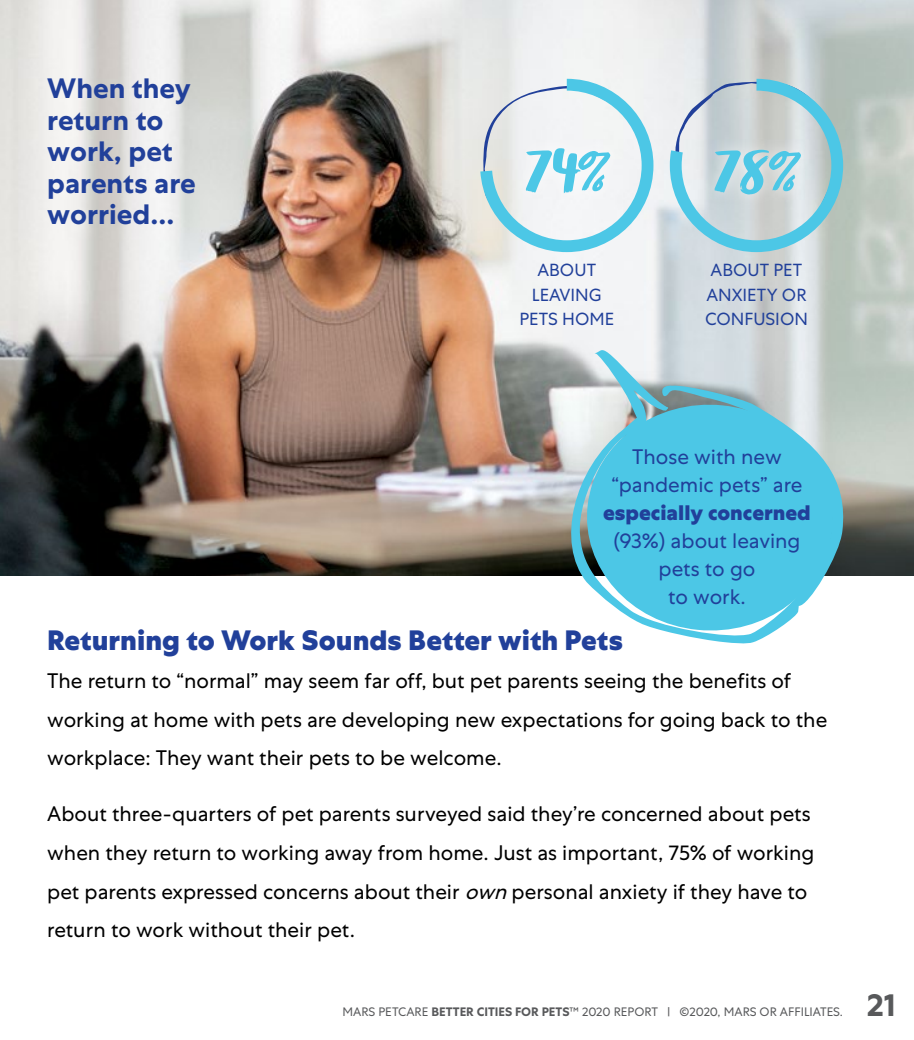
<style>
.page{position:relative;width:914px;height:1040px;background:#fff}
.page>*{position:absolute;margin:0;border:0;box-sizing:border-box;transform-origin:0 0}
.t1{font:70px "Zooja";color:#4cc7e6}
.t2{font:700 31.5px "Mars Centra";color:#58595b}
.t3{font:700 28px/31.5px "Mars Centra";color:#21409a}
.t4{font:800 28px "Mars Centra";color:#21409a}
.t5{font:21px/38.5px "Mars Centra";color:#000}
.t6{font:21px/28px "Mars Centra";color:#21409a;text-align:center}
.t7{font:800 21px "Mars Centra";color:#21409a}
.t8{font:17.5px/24.5px "Mars Centra";color:#21409a;text-align:center}
.t9{font:12.25px "Mars Centra";color:#58595b}
.s1{font-style:italic}
.s2{font-weight:700}
</style>
<div class="page">
<img style="left:0;top:0;width:914px;height:575px">
<svg style="left:669px;top:79px;width:174px;height:173px;background:#b1d1d9"></svg>
<svg style="left:555px;top:349px;width:293px;height:295px"></svg>
<svg style="left:580px;top:398px;width:259px;height:238px;background:#6acbe3"></svg>
<div style="left:700px;top:135px;width:114px;height:73px;background:#fff;opacity:.75"></div>
<svg style="left:480px;top:79px;width:173px;height:173px"></svg>
<h3 class="t3" style="left:47px;top:73px;width:150px">When they return to work, pet parents are worried...</h3>
<h1 class="t1" style="left:523px;top:132px;width:89px">74%</h1>
<h1 class="t1" style="left:712px;top:132px;width:90px">78%</h1>
<p class="t8" style="left:519px;top:258px;width:96px">ABOUT<br>LEAVING<br>PETS HOME</p>
<p class="t8" style="left:705px;top:258px;width:104px">ABOUT PET<br>ANXIETY OR<br>CONFUSION</p>
<p class="t6" style="left:611px;top:442px;width:192px">Those with new “pandemic pets” are</p>
<p class="t7" style="left:603px;top:500px;width:209px">especially concerned</p>
<p class="t6" style="left:613px;top:526px;width:189px">(93%) about leaving pets to go<br>to work.</p>
<h3 class="t4" style="left:47px;top:623px;width:577px">Returning to Work Sounds Better with Pets</h3>
<p class="t5" style="left:47px;top:662px;width:781px">The return to “normal” may seem far off, but pet parents seeing the benefits of working at home with pets are developing new expectations for going back to the workplace: They want their pets to be welcome.</p>
<p class="t5" style="left:47px;top:795px;width:768px">About three-quarters of pet parents surveyed said they’re concerned about pets when they return to working away from home. Just as important, 75% of working pet parents expressed concerns about their <span class="s1">own</span> personal anxiety if they have to return to work without their pet.</p>
<p class="t9" style="left:342px;top:1005px;width:502px">MARS PETCARE <span class="s2">BETTER CITIES FOR PETS</span>™ 2020 REPORT | ©2020, MARS OR AFFILIATES.</p>
<h2 class="t2" style="left:866px;top:986px;width:30px">21</h2>
</div>
